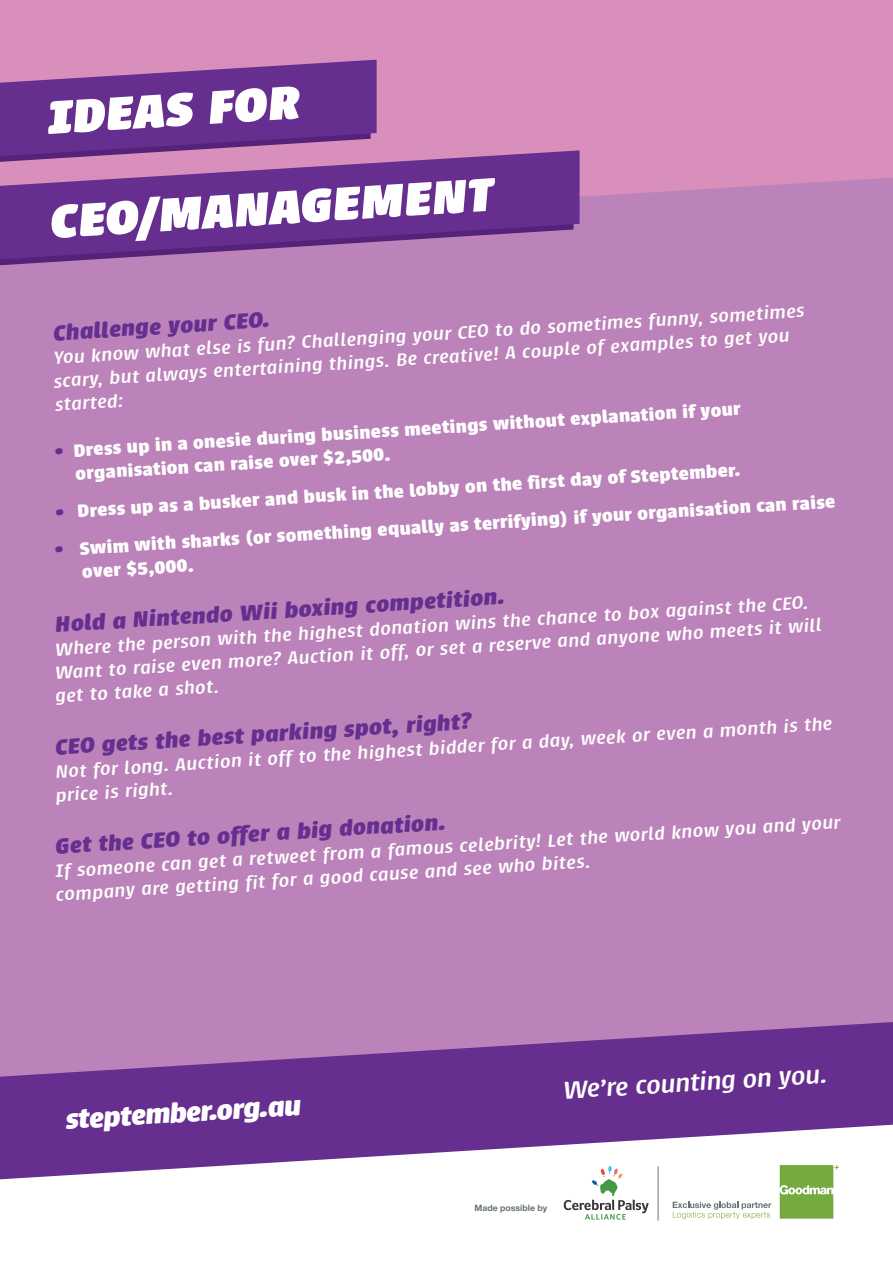
<style>
.page{position:relative;width:893px;height:1263px;background:#fff}
.page>*{position:absolute;margin:0;border:0;box-sizing:border-box;transform-origin:0 0}
.t1{font:italic 900 51.45px "Urbana";color:#fff;scale:1.22 1}
.t2{font:italic 700 30px "Urbana";color:#fff;scale:1.18 1}
.t3{font:italic 500 27px "Urbana";color:#fff;scale:1.18 1}
.t4{font:italic 700 24px "Urbana";color:#662e8f;scale:1.18 1}
.t5{font:italic 500 19.5px/23.2px "Urbana";color:#fff;scale:1.18 1}
.t6{font:700 19.5px/21px "Urbana";color:#fff;scale:1.18 1}
.t7{font:700 8.7px "Helvetica Neue";color:#697478}
.s1{color:#662e8f}
</style>
<div class="page">
<div style="left:0;top:232px;width:893px;height:790px;background:#bb83b9"></div>
<svg style="left:0;top:0;width:893px;height:232px;fill:#d88fbb"></svg>
<svg style="left:0;top:1022px;width:893px;height:103px;fill:#662e8f"></svg>
<svg style="left:0;top:259px;width:574px;height:6px;fill:#bb83b9"></svg>
<svg style="left:0;top:150px;width:580px;height:109px;fill:#662e8f"></svg>
<svg style="left:0;top:60px;width:377px;height:102px"></svg>
<svg style="left:0;top:1125px;width:887px;height:96px"></svg>
<svg style="left:564px;top:1166px;width:85px;height:54px"></svg>
<hr style="left:658px;top:1166px;width:1px;height:54px;background:#697478">
<svg style="left:673px;top:1128px;width:167px;height:93px"></svg>
<p class="t1" style="left:47px;top:89px;width:208px;rotate:-4deg">IDEAS FOR</p>
<p class="t1" style="left:49px;top:194px;width:365px;rotate:-4deg">CEO/MANAGEMENT</p>
<p class="t5" style="left:51px;top:349px;width:640px;rotate:-4deg">You know what else is fun? Challenging your CEO to do sometimes funny, sometimes scary, but always entertaining things. Be creative! A couple of examples to get you</p>
<p class="t5" style="left:54px;top:394px;width:60px;rotate:-4deg">started:</p>
<p class="t4" style="left:53px;top:320px;width:185px;rotate:-4deg">Challenge your CEO.</p>
<p class="t6" style="left:55px;top:444px;width:583px;rotate:-4deg"><span class="s1">•</span> Dress up in a onesie during business meetings without explanation if your</p>
<p class="t6" style="left:75px;top:465px;width:269px;rotate:-4deg">organisation can raise over $2,500.</p>
<p class="t6" style="left:55px;top:505px;width:582px;rotate:-4deg"><span class="s1">•</span> Dress up as a busker and busk in the lobby on the first day of Steptember.</p>
<p class="t6" style="left:80px;top:541px;width:642px;text-indent:-25px;rotate:-4deg"><sup>•</sup> Swim with sharks (or something equally as terrifying) if your organisation can raise over $5,000.</p>
<p class="t4" style="left:55px;top:613px;width:383px;rotate:-4deg">Hold a Nintendo Wii boxing competition.</p>
<p class="t5" style="left:53px;top:641px;width:652px;rotate:-4deg">Where the person with the highest donation wins the chance to box against the CEO.<br>Want to raise even more? Auction it off, or set a reserve and anyone who meets it will</p>
<p class="t5" style="left:55px;top:685px;width:141px;rotate:-4deg">get to take a shot.</p>
<p class="t4" style="left:55px;top:735px;width:355px;rotate:-4deg">CEO gets the best parking spot, right?</p>
<p class="t5" style="left:53px;top:764px;width:662px;line-height:21.1px;rotate:-4deg">Not for long. Auction it off to the highest bidder for a day, week or even a month is the price is right.</p>
<p class="t4" style="left:55px;top:834px;width:332px;rotate:-4deg">Get the CEO to offer a big donation.</p>
<p class="t5" style="left:54px;top:863px;width:669px;line-height:22.4px;rotate:-4deg">If someone can get a retweet from a famous celebrity! Let the world know you and your company are getting fit for a good cause and see who bites.</p>
<p class="t2" style="left:65px;top:1104px;width:201px;rotate:-4deg">steptember.org.au</p>
<p class="t3" style="left:563px;top:1077px;width:225px;rotate:-4deg">We’re counting on you.</p>
<p class="t7" style="left:475px;top:1200px;width:74px">Made possible by</p>
</div>
